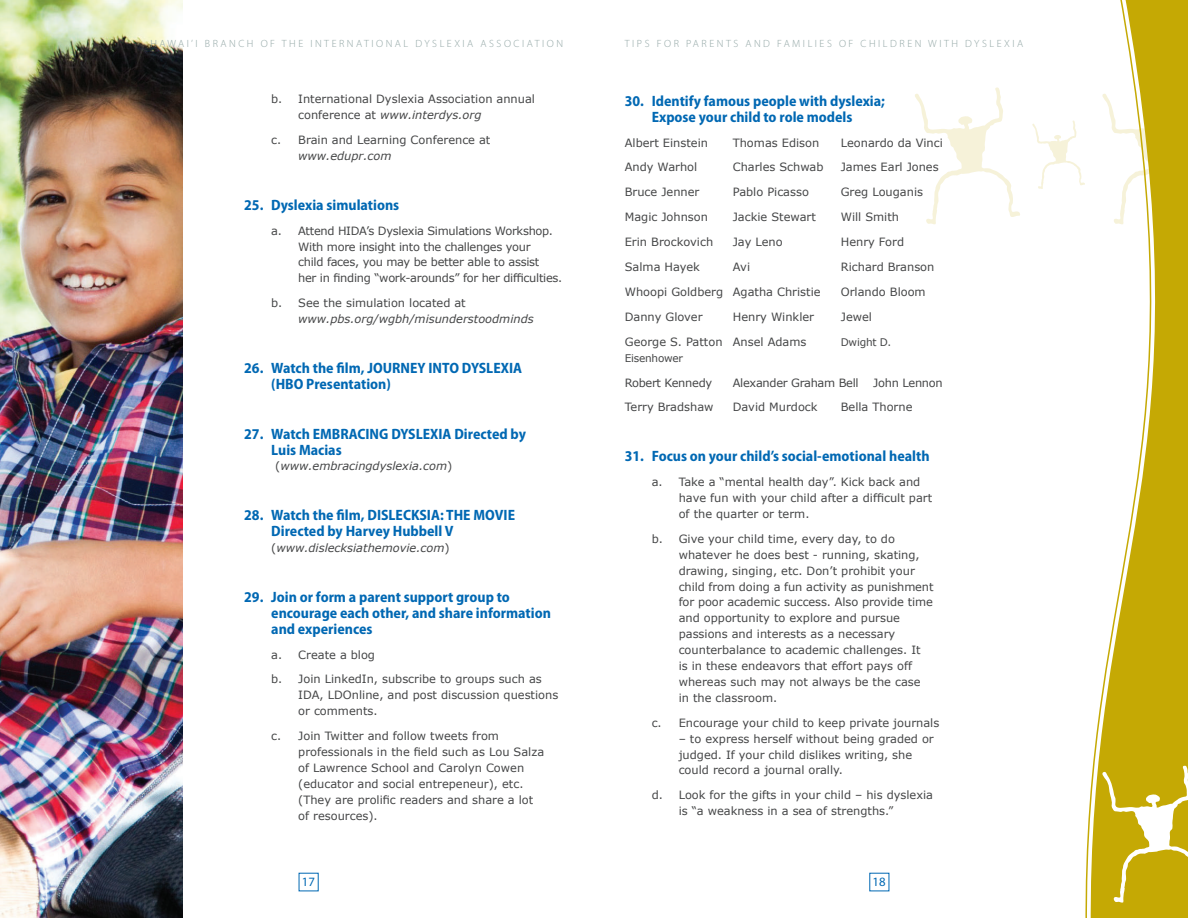
<style>
.page{position:relative;width:1188px;height:918px;background:#fff}
.page>*{position:absolute;margin:0;border:0;box-sizing:border-box;transform-origin:0 0}
.t1{font:700 semi-condensed 15px/15.9px "Myriad Pro";color:#0168b3}
.t2{font:12.75px "Myriad Pro";color:#0168b3}
.t3{font:11.4px/15.9px "Verdana";color:#454647}
.t4{font:11.4px/15.9px "Verdana";letter-spacing:-.025em;color:#454647}
.t5{font:italic 11.4px "Verdana";color:#454647}
.t6{font:300 10.5px "Myriad Pro";letter-spacing:.24em;color:#91a5a4}
.t7{font:10.5px "Verdana";letter-spacing:-.02em;color:#454647}
.s1{font-style:italic}
.s2{font-style:normal}
</style>
<div class="page">
<svg style="left:915px;top:87px;width:105px;height:138px"></svg>
<svg style="left:1032px;top:120px;width:51px;height:69px"></svg>
<svg style="left:1083px;top:0;width:105px;height:918px"></svg>
<svg style="left:1100px;top:766px;width:88px;height:137px"></svg>
<svg style="left:1083px;top:799px;width:2px;height:68px"></svg>
<img style="left:0;top:0;width:183px;height:918px">
<p class="t6" style="left:150px;top:38px;width:414px">HAWAI’I BRANCH OF TH E I NTERNATIONAL DYSLEXIA ASSOCIATION</p>
<p class="t3" style="left:298px;top:91px;width:238px;text-indent:-27px">b. International Dyslexia Association annual conference at <span class="s1">www.interdys.org</span></p>
<p class="t3" style="left:271px;top:132px;width:221px">c. Brain and Learning Conference at</p>
<p class="t5" style="left:298px;top:148px;width:95px">www.edupr.com</p>
<h1 class="t1" style="left:244px;top:197px;width:157px">25. Dyslexia simulations</h1>
<p class="t4" style="left:298px;top:222px;width:266px;text-indent:-27px">a. Attend HIDA’s Dyslexia Simulations Workshop.<br>With more insight into the challenges your<br>child faces, you may be better able to assist<br>her in finding “work-arounds” for her difficulties.</p>
<p class="t3" style="left:271px;top:295px;width:196px">b. See the simulation located at</p>
<p class="t5" style="left:298px;top:311px;width:237px">www.pbs.org/wgbh/misunderstoodminds</p>
<h1 class="t1" style="left:271px;top:360px;width:252px;text-indent:-27px">26. Watch the film, JOURNEY INTO DYSLEXIA (HBO Presentation)</h1>
<h1 class="t1" style="left:271px;top:426px;width:256px;text-indent:-27px">27. Watch EMBRACING DYSLEXIA Directed by<br>Luis Macias</h1>
<p class="t5" style="left:275px;top:458px;width:179px"><span class="s2">(</span>www.embracingdyslexia.com<span class="s2">)</span></p>
<h1 class="t1" style="left:271px;top:507px;width:245px;text-indent:-27px">28. Watch the film, DISLECKSIA: THE MOVIE<br>Directed by Harvey Hubbell V</h1>
<p class="t5" style="left:271px;top:540px;width:180px"><span class="s2">(</span>www.dislecksiathemovie.com<span class="s2">)</span></p>
<h1 class="t1" style="left:271px;top:589px;width:281px;text-indent:-27px">29. Join or form a parent support group to encourage each other, and share information and experiences</h1>
<p class="t3" style="left:271px;top:642px;width:272px;line-height:24.9px">a. Create a blog<br>b. Join LinkedIn, subscribe to groups such as</p>
<p class="t3" style="left:298px;top:687px;width:262px">IDA, LDOnline, and post discussion questions or comments.</p>
<p class="t3" style="left:298px;top:728px;width:247px;text-indent:-27px">c. Join Twitter and follow tweets from professionals in the field such as Lou Salza of Lawrence School and Carolyn Cowen (educator and social entrepeneur), etc. (They are prolific readers and share a lot of resources).</p>
<p class="t6" style="left:625px;top:38px;width:400px">TIPS FOR PARENTS AND FAMILIES OF CH ILD REN WITH DYSLEXIA</p>
<h1 class="t1" style="left:625px;top:93px;width:262px;text-align:center">30. Identify famous people with dyslexia;<br>Expose your child to role models</h1>
<p class="t3" style="left:625px;top:134px;width:85px">Albert Einstein</p>
<p class="t3" style="left:733px;top:134px;width:88px">Thomas Edison</p>
<p class="t3" style="left:841px;top:134px;width:104px">Leonardo da Vinci</p>
<p class="t3" style="left:625px;top:159px;width:74px">Andy Warhol</p>
<p class="t3" style="left:733px;top:159px;width:92px">Charles Schwab</p>
<p class="t3" style="left:841px;top:159px;width:99px">James Earl Jones</p>
<p class="t3" style="left:625px;top:184px;width:76px">Bruce Jenner</p>
<p class="t3" style="left:733px;top:184px;width:78px">Pablo Picasso</p>
<p class="t3" style="left:841px;top:184px;width:84px">Greg Louganis</p>
<p class="t3" style="left:625px;top:209px;width:85px">Magic Johnson</p>
<p class="t3" style="left:733px;top:209px;width:85px">Jackie Stewart</p>
<p class="t3" style="left:841px;top:209px;width:60px">Will Smith</p>
<p class="t3" style="left:625px;top:234px;width:90px">Erin Brockovich</p>
<p class="t3" style="left:733px;top:234px;width:51px">Jay Leno</p>
<p class="t3" style="left:841px;top:234px;width:65px">Henry Ford</p>
<p class="t3" style="left:625px;top:259px;width:77px">Salma Hayek</p>
<p class="t3" style="left:733px;top:259px;width:19px">Avi</p>
<p class="t3" style="left:841px;top:259px;width:95px">Richard Branson</p>
<p class="t3" style="left:625px;top:284px;width:197px">Whoopi Goldberg Agatha Christie</p>
<p class="t3" style="left:841px;top:284px;width:86px">Orlando Bloom</p>
<p class="t3" style="left:625px;top:309px;width:79px">Danny Glover</p>
<p class="t3" style="left:733px;top:309px;width:83px">Henry Winkler</p>
<p class="t3" style="left:841px;top:309px;width:33px">Jewel</p>
<p class="t3" style="left:625px;top:334px;width:183px">George S. Patton Ansel Adams</p>
<p class="t7" style="left:841px;top:335px;width:52px">Dwight D.</p>
<p class="t7" style="left:625px;top:351px;width:60px">Eisenhower</p>
<p class="t4" style="left:625px;top:374px;width:89px">Robert Kennedy</p>
<p class="t4" style="left:733px;top:374px;width:127px">Alexander Graham Bell</p>
<p class="t4" style="left:873px;top:374px;width:71px">John Lennon</p>
<p class="t3" style="left:625px;top:399px;width:90px">Terry Bradshaw</p>
<p class="t3" style="left:733px;top:399px;width:86px">David Murdock</p>
<p class="t3" style="left:841px;top:399px;width:73px">Bella Thorne</p>
<h1 class="t1" style="left:625px;top:448px;width:306px">31. Focus on your child’s social-emotional health</h1>
<p class="t3" style="left:679px;top:474px;width:255px;text-indent:-27px">a. Take a “mental health day”. Kick back and have fun with your child after a difficult part of the quarter or term.</p>
<p class="t3" style="left:679px;top:531px;width:256px;text-indent:-27px">b. Give your child time, every day, to do whatever he does best - running, skating, drawing, singing, etc. Don’t prohibit your child from doing a fun activity as punishment for poor academic success. Also provide time and opportunity to explore and pursue passions and interests as a necessary counterbalance to academic challenges. It<br>is in these endeavors that effort pays off whereas such may not always be the case in the classroom.</p>
<p class="t3" style="left:652px;top:715px;width:289px">c. Encourage your child to keep private journals</p>
<p class="t3" style="left:679px;top:730px;width:257px">– to express herself without being graded or judged. If your child dislikes writing, she could record a journal orally.</p>
<p class="t3" style="left:679px;top:787px;width:256px;text-indent:-27px">d. Look for the gifts in your child – his dyslexia is “a weakness in a sea of strengths.”</p>
<p class="t2" style="left:302px;top:874px;width:15px">17</p>
<p class="t2" style="left:873px;top:874px;width:15px">18</p>
</div>
